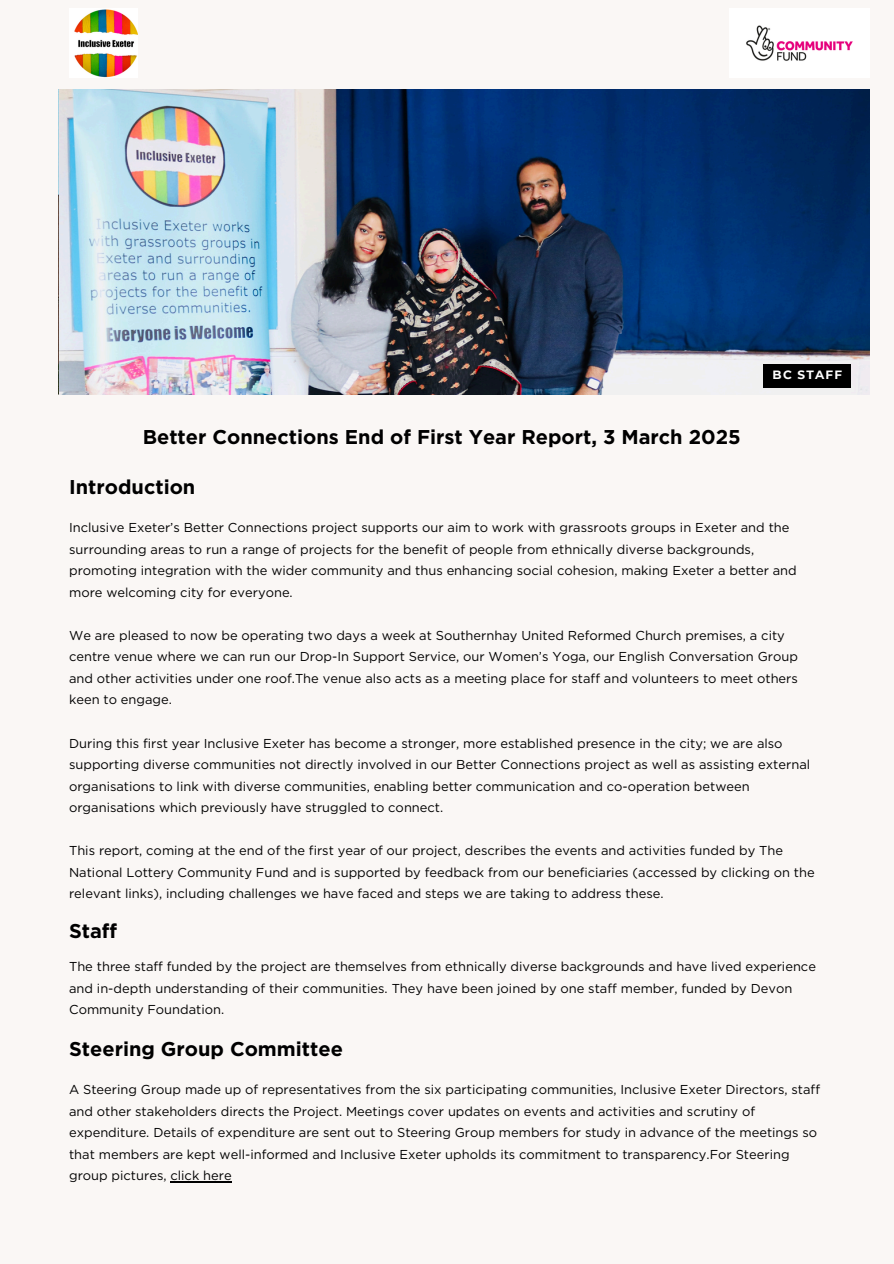
<style>
.page{position:relative;width:894px;height:1264px;background:#fff}
.page>*{position:absolute;margin:0;border:0;box-sizing:border-box;transform-origin:0 0}
.t1{font:700 19.95px "Gotham";color:#000}
.t2{font:12.9px/21.5px "Gotham";color:#000}
.t3{font:700 12px "Montserrat";letter-spacing:.1em;color:#fff}
</style>
<div class="page">
<div style="left:0;top:0;width:893px;height:1263px;background:#faf7f5"></div>
<img style="left:746px;top:25px;width:107px;height:36px">
<img style="left:74px;top:9px;width:64px;height:68px">
<img style="left:60px;top:89px;width:809px;height:305px">
<hr style="left:170px;top:1181px;width:62px;height:1px;background:#000">
<div style="left:763px;top:364px;width:87px;height:23px;background:#000"></div>
<h1 class="t1" style="left:143px;top:425px;width:599px">Better Connections End of First Year Report, 3 March 2025</h1>
<h2 class="t1" style="left:69px;top:475px;width:128px">Introduction</h2>
<p class="t3" style="left:772px;top:367px;width:71px">BC STAFF</p>
<p class="t2" style="left:69px;top:517px;width:729px">Inclusive Exeter’s Better Connections project supports our aim to work with grassroots groups in Exeter and the surrounding areas to run a range of projects for the benefit of people from ethnically diverse backgrounds, promoting integration with the wider community and thus enhancing social cohesion, making Exeter a better and more welcoming city for everyone.</p>
<p class="t2" style="left:69px;top:624px;width:730px">We are pleased to now be operating two days a week at Southernhay United Reformed Church premises, a city centre venue where we can run our Drop-In Support Service, our Women’s Yoga, our English Conversation Group and other activities under one roof.The venue also acts as a meeting place for staff and volunteers to meet others keen to engage.</p>
<p class="t2" style="left:69px;top:732px;width:742px">During this first year Inclusive Exeter has become a stronger, more established presence in the city; we are also supporting diverse communities not directly involved in our Better Connections project as well as assisting external organisations to link with diverse communities, enabling better communication and co-operation between organisations which previously have struggled to connect.</p>
<p class="t2" style="left:69px;top:839px;width:747px">This report, coming at the end of the first year of our project, describes the events and activities funded by The<br>National Lottery Community Fund and is supported by feedback from our beneficiaries (accessed by clicking on the relevant links), including challenges we have faced and steps we are taking to address these.</p>
<p class="t1" style="left:69px;top:918px;width:50px">Staff</p>
<h1 class="t2" style="left:69px;top:956px;width:748px">The three staff funded by the project are themselves from ethnically diverse backgrounds and have lived experience and in-depth understanding of their communities. They have been joined by one staff member, funded by Devon<br>Community Foundation.</h1>
<p class="t1" style="left:69px;top:1037px;width:275px">Steering Group Committee</p>
<p class="t2" style="left:69px;top:1078px;width:752px">A Steering Group made up of representatives from the six participating communities, Inclusive Exeter Directors, staff and other stakeholders directs the Project. Meetings cover updates on events and activities and scrutiny of expenditure. Details of expenditure are sent out to Steering Group members for study in advance of the meetings so that members are kept well-informed and Inclusive Exeter upholds its commitment to transparency.For Steering group pictures, click here</p>
</div>
